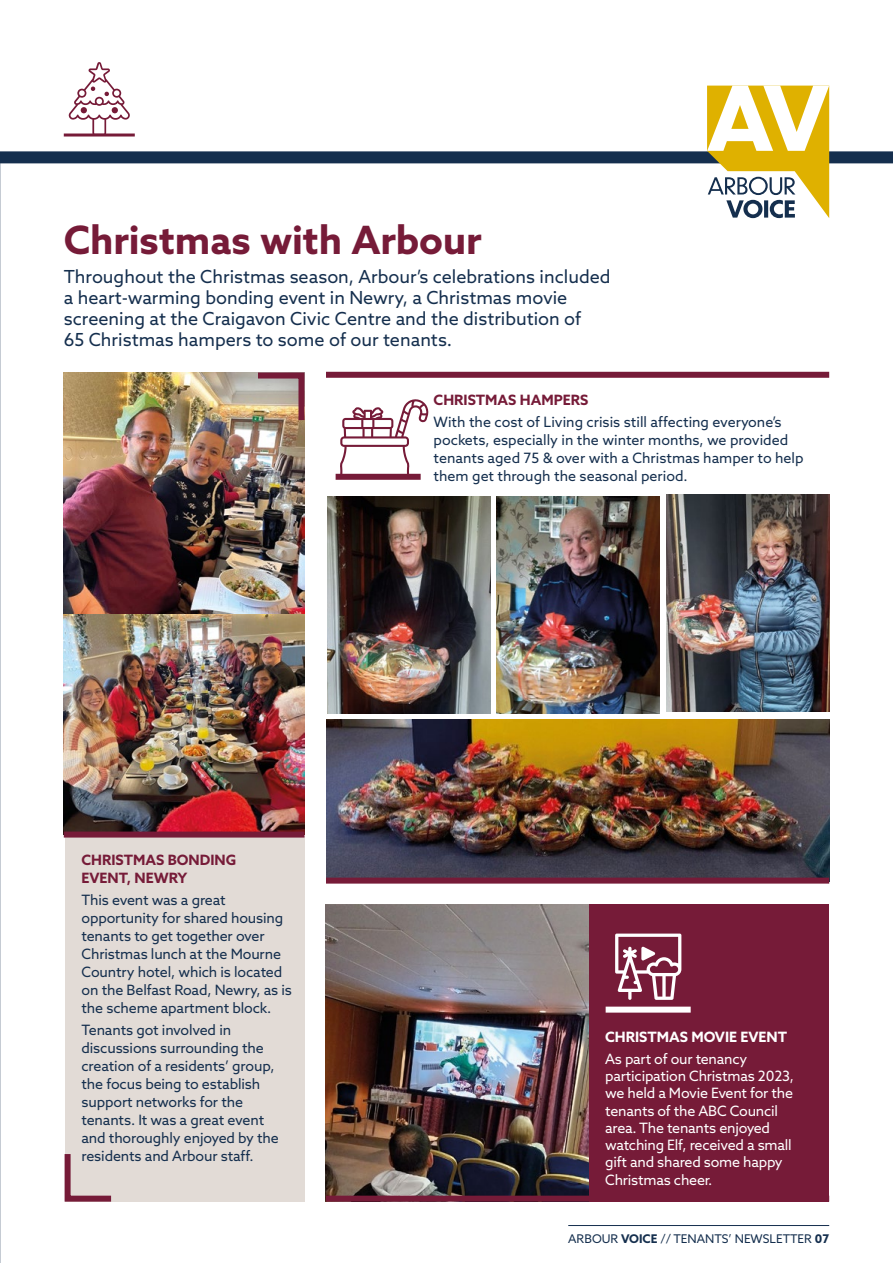
<style>
.page{position:relative;width:893px;height:1263px;background:#fff}
.page>*{position:absolute;margin:0;border:0;box-sizing:border-box;transform-origin:0 0}
.t1{font:700 39px "Azo Sans";letter-spacing:-.005em;color:#761b38}
.t2{font:18px/21px "Azo Sans";color:#152f4e}
.t3{font:14.25px/18px "Azo Sans";letter-spacing:-.01em;color:#152f4e}
.t4{font:14.25px/17.2px "Azo Sans";letter-spacing:-.015em;color:#fff}
.t5{font:700 14.25px/18px "Azo Sans";color:#761b38}
.t6{font:700 14.25px "Azo Sans";color:#fff}
.t7{font:12px "Azo Sans";color:#152f4e}
.s1{font-weight:700}
</style>
<div class="page">
<img style="left:64px;top:373px;width:241px;height:461px">
<div style="left:65px;top:836px;width:239px;height:366px;background:#e2dbd6"></div>
<img style="left:252px;top:372px;width:53px;height:54px">
<svg style="left:64px;top:1154px;width:48px;height:48px"></svg>
<div style="left:0;top:151px;width:893px;height:12px;background:#152f4e"></div>
<svg style="left:707px;top:86px;width:122px;height:132px"></svg>
<hr style="left:568px;top:1225px;width:261px;height:1px;background:#152f4e">
<div style="left:64px;top:831px;width:240px;height:6px;background:#761b38"></div>
<img style="left:327px;top:497px;width:163px;height:217px">
<img style="left:496px;top:497px;width:164px;height:217px">
<img style="left:666px;top:495px;width:163px;height:217px">
<img style="left:326px;top:719px;width:503px;height:159px">
<div style="left:588px;top:905px;width:241px;height:297px;background:#761b38"></div>
<img style="left:326px;top:905px;width:262px;height:297px">
<div style="left:326px;top:1195px;width:503px;height:6px;background:#761b38"></div>
<div style="left:606px;top:1006px;width:85px;height:6px;background:#fff"></div>
<div style="left:326px;top:878px;width:503px;height:6px;background:#761b38"></div>
<div style="left:326px;top:372px;width:503px;height:6px;background:#761b38"></div>
<div style="left:336px;top:474px;width:85px;height:6px;background:#761b38"></div>
<img style="left:0;top:986px;width:1px;height:277px">
<svg style="left:615px;top:933px;width:67px;height:67px"></svg>
<svg style="left:340px;top:399px;width:89px;height:76px"></svg>
<svg style="left:69px;top:62px;width:61px;height:72px"></svg>
<hr style="left:64px;top:134px;width:71px;height:3px;background:#761b38">
<h1 class="t1" style="left:64px;top:214px;width:420px">Christmas with Arbour</h1>
<p class="t2" style="left:64px;top:266px;width:548px">Throughout the Christmas season, Arbour’s celebrations included a heart-warming bonding event in Newry, a Christmas movie screening at the Craigavon Civic Centre and the distribution of<br>65 Christmas hampers to some of our tenants.</p>
<p class="t5" style="left:434px;top:391px;width:156px">CHRISTMAS HAMPERS</p>
<p class="t3" style="left:434px;top:413px;width:371px">With the cost of Living crisis still affecting everyone’s pockets, especially in the winter months, we provided tenants aged 75 &amp; over with a Christmas hamper to help them get through the seasonal period.</p>
<p class="t5" style="left:82px;top:850px;width:156px">CHRISTMAS BONDING<br>EVENT, NEWRY</p>
<p class="t3" style="left:82px;top:890px;width:212px">This event was a great opportunity for shared housing tenants to get together over<br>Christmas lunch at the Mourne<br>Country hotel, which is located on the Belfast Road, Newry, as is the scheme apartment block.</p>
<p class="t3" style="left:82px;top:1021px;width:199px">Tenants got involved in discussions surrounding the creation of a residents’ group, the focus being to establish support networks for the tenants. It was a great event and thoroughly enjoyed by the residents and Arbour staff.</p>
<p class="t6" style="left:605px;top:1028px;width:183px">CHRISTMAS MOVIE EVENT</p>
<p class="t4" style="left:605px;top:1050px;width:190px">As part of our tenancy participation Christmas 2023, we held a Movie Event for the tenants of the ABC Council area. The tenants enjoyed watching Elf, received a small gift and shared some happy<br>Christmas cheer.</p>
<p class="t7" style="left:568px;top:1230px;width:262px">ARBOUR <span class="s1">VOICE</span> // TENANTS’ NEWSLETTER <span class="s1">07</span></p>
</div>
